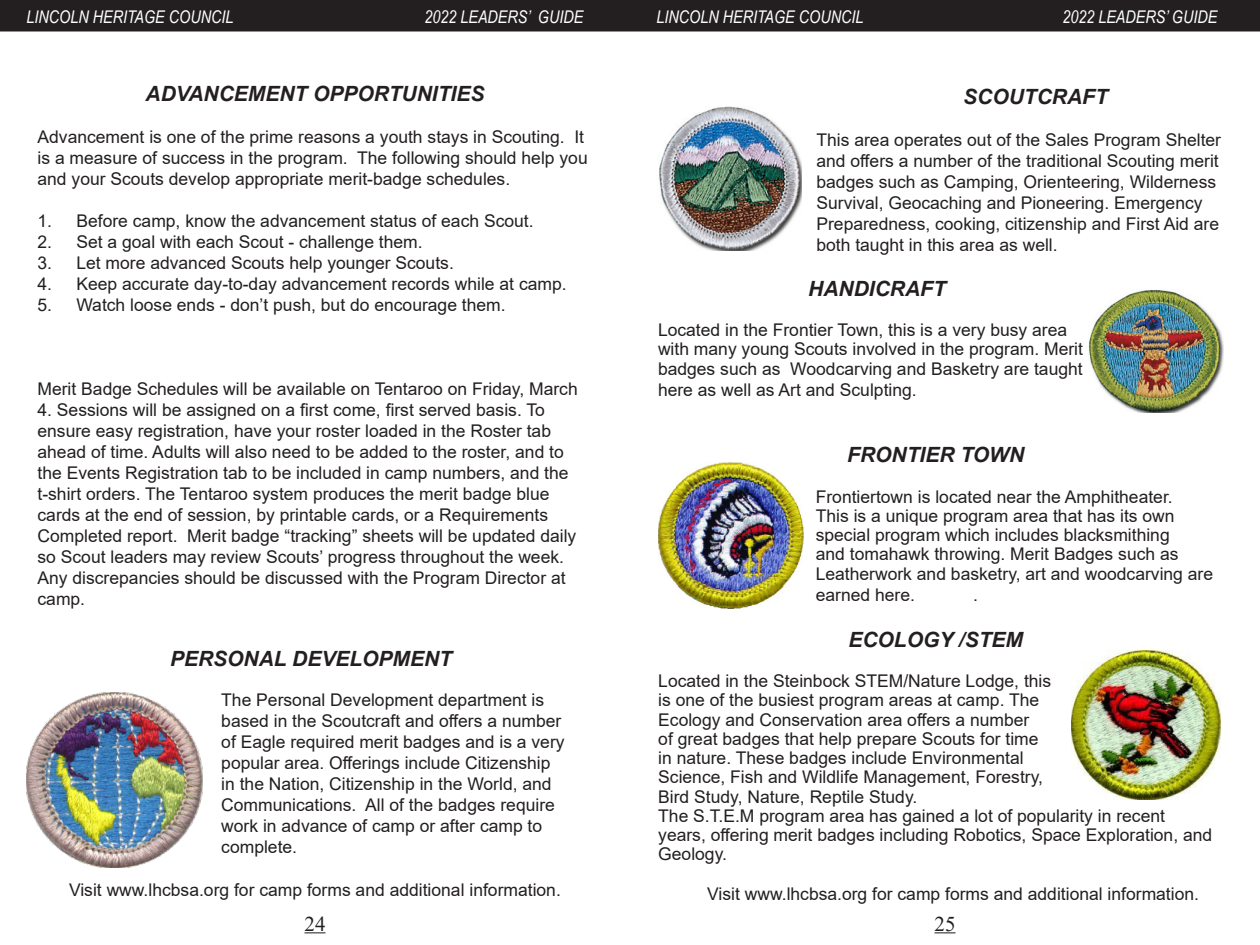
<style>
.page{position:relative;width:1260px;height:945px;background:#fff}
.page>*{position:absolute;margin:0;border:0;box-sizing:border-box;transform-origin:0 0}
.t1{font:italic 700 21px "Arial";color:#231f20}
.t2{font:21px "Times New Roman";color:#231f20}
.t3{font:17.5px/21px "Arial";color:#231f20}
.t4{font:italic 17.5px "Arial Narrow";color:#fff}
</style>
<div class="page">
<svg style="left:304px;top:932px;width:22px;height:1px"></svg>
<svg style="left:934px;top:932px;width:22px;height:1px"></svg>
<div style="left:0;top:0;width:630px;height:32px;background:#231f20"></div>
<div style="left:630px;top:0;width:630px;height:32px;background:#231f20"></div>
<img style="left:27px;top:692px;width:176px;height:176px">
<img style="left:658px;top:462px;width:146px;height:146px">
<img style="left:1072px;top:651px;width:149px;height:149px">
<img style="left:1089px;top:289px;width:135px;height:123px">
<img style="left:659px;top:107px;width:143px;height:143px">
<p class="t4" style="left:27px;top:5px;width:208px">LINCOLN HERITAGE COUNCIL</p>
<p class="t4" style="left:425px;top:5px;width:160px">2022 LEADERS’ GUIDE</p>
<p class="t4" style="left:657px;top:5px;width:208px">LINCOLN HERITAGE COUNCIL</p>
<p class="t4" style="left:1063px;top:5px;width:156px">2022 LEADERS’ GUIDE</p>
<p class="t1" style="left:146px;top:79px;width:340px">ADVANCEMENT OPPORTUNITIES</p>
<p class="t3" style="left:38px;top:126px;width:552px">Advancement is one of the prime reasons a youth stays in Scouting. It is a measure of success in the program. The following should help you and your Scouts develop appropriate merit-badge schedules.</p>
<p class="t3" style="left:38px;top:210px;width:498px">1. Before camp, know the advancement status of each Scout.</p>
<p class="t3" style="left:38px;top:231px;width:387px">2. Set a goal with each Scout - challenge them.</p>
<p class="t3" style="left:38px;top:252px;width:418px">3. Let more advanced Scouts help younger Scouts.</p>
<p class="t3" style="left:38px;top:273px;width:531px">4. Keep accurate day-to-day advancement records while at camp.</p>
<p class="t3" style="left:38px;top:294px;width:470px">5. Watch loose ends - don’t push, but do encourage them.</p>
<p class="t3" style="left:38px;top:378px;width:542px">Merit Badge Schedules will be available on Tentaroo on Friday, March</p>
<p class="t3" style="left:38px;top:399px;width:540px">4. Sessions will be assigned on a first come, first served basis. To ensure easy registration, have your roster loaded in the Roster tab ahead of time. Adults will also need to be added to the roster, and to the Events Registration tab to be included in camp numbers, and the t-shirt orders. The Tentaroo system produces the merit badge blue cards at the end of session, by printable cards, or a Requirements Completed report. Merit badge “tracking” sheets will be updated daily so Scout leaders may review Scouts’ progress throughout the week.<br>Any discrepancies should be discussed with the Program Director at camp.</p>
<p class="t1" style="left:170px;top:645px;width:283px">PERSONAL DEVELOPMENT</p>
<p class="t3" style="left:221px;top:689px;width:345px">The Personal Development department is based in the Scoutcraft and offers a number of Eagle required merit badges and is a very popular area. Offerings include Citizenship in the Nation, Citizenship in the World, and Communications. All of the badges require work in advance of camp or after camp to complete.</p>
<p class="t3" style="left:69px;top:880px;width:493px">Visit www.lhcbsa.org for camp forms and additional information.</p>
<p class="t1" style="left:963px;top:83px;width:146px">SCOUTCRAFT</p>
<p class="t3" style="left:816px;top:129px;width:406px">This area operates out of the Sales Program Shelter and offers a number of the traditional Scouting merit badges such as Camping, Orienteering, Wilderness Survival, Geocaching and Pioneering. Emergency Preparedness, cooking, citizenship and First Aid are both taught in this area as well.</p>
<p class="t1" style="left:808px;top:274px;width:139px">HANDICRAFT</p>
<p class="t3" style="left:658px;top:320px;width:427px;line-height:19.2px">Located in the Frontier Town, this is a very busy area with many young Scouts involved in the program. Merit badges such as Woodcarving and Basketry are taught</p>
<p class="t3" style="left:658px;top:379px;width:260px">here as well as Art and Sculpting.</p>
<p class="t1" style="left:847px;top:441px;width:178px">FRONTIER TOWN</p>
<p class="t3" style="left:816px;top:487px;width:399px;line-height:19.2px">Frontiertown is located near the Amphitheater.<br>This is a unique program area that has its own special program which includes blacksmithing<br>and tomahawk throwing. Merit Badges such as Leatherwork and basketry, art and woodcarving are</p>
<p class="t3" style="left:816px;top:584px;width:101px">earned here.</p>
<p class="t3" style="left:973px;top:584px;width:6px">.</p>
<p class="t1" style="left:848px;top:625px;width:176px">ECOLOGY /STEM</p>
<p class="t3" style="left:658px;top:671px;width:394px;line-height:19.2px">Located in the Steinbock STEM/Nature Lodge, this is one of the busiest program areas at camp. The</p>
<p class="t3" style="left:658px;top:709px;width:373px">Ecology and Conservation area offers a number</p>
<p class="t3" style="left:658px;top:728px;width:382px">of great badges that help prepare Scouts for time</p>
<p class="t3" style="left:658px;top:747px;width:367px">in nature. These badges include Environmental</p>
<p class="t3" style="left:658px;top:767px;width:386px">Science, Fish and Wildlife Management, Forestry,</p>
<p class="t3" style="left:658px;top:786px;width:261px">Bird Study, Nature, Reptile Study.</p>
<p class="t3" style="left:658px;top:806px;width:556px;line-height:19.2px">The S.T.E.M program area has gained a lot of popularity in recent years, offering merit badges including Robotics, Space Exploration, and<br>Geology.</p>
<p class="t3" style="left:707px;top:883px;width:493px">Visit www.lhcbsa.org for camp forms and additional information.</p>
<p class="t2" style="left:304px;top:909px;width:22px">24</p>
<p class="t2" style="left:934px;top:909px;width:22px">25</p>
</div>
